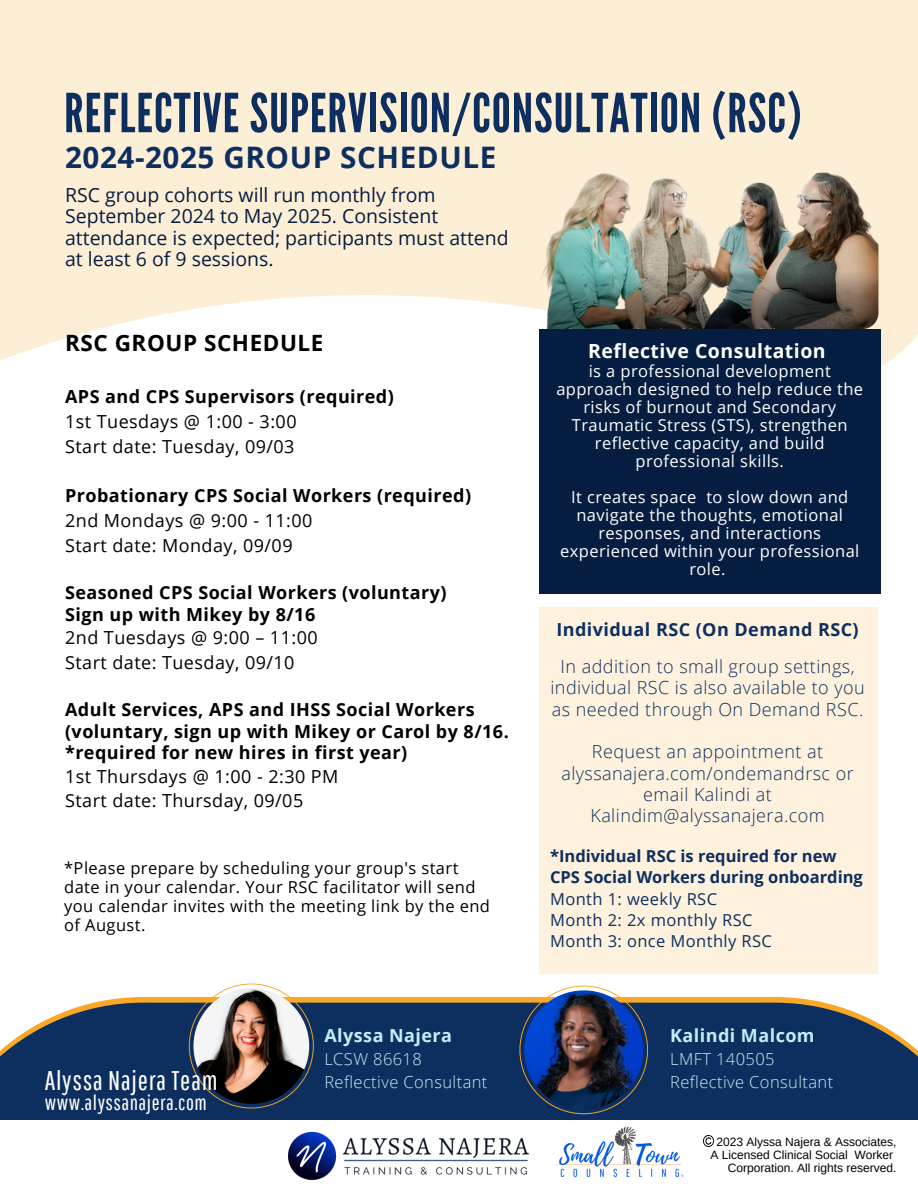
<style>
.page{position:relative;width:918px;height:1188px;background:#fff}
.page>*{position:absolute;margin:0;border:0;box-sizing:border-box;transform-origin:0 0}
.t1{font:53.7px "League Gothic";letter-spacing:.02em;color:#0d2f60}
.t2{font:700 29.7px "Open Sans";letter-spacing:.02em;color:#0d2f60}
.t3{font:27px "Pathway Gothic One";letter-spacing:.025em;color:#fff}
.t4{font:700 22.5px "Open Sans";letter-spacing:.025em;color:#000}
.t5{font:21px "Pathway Gothic One";letter-spacing:.025em;color:#fff}
.t6{font:19.5px/21.3px "Open Sans";color:#051d40}
.t7{font:700 19.5px "Open Sans";letter-spacing:.025em;color:#fff}
.t8{font:700 18px/21.3px "Open Sans";letter-spacing:.025em;color:#000}
.t9{font:300 18px/21.3px "Open Sans";letter-spacing:.025em;color:#0d2f60;text-align:center}
.t10{font:18px/24.8px "Open Sans";letter-spacing:.025em;color:#000}
.t11{font:700 18px "Open Sans";letter-spacing:.025em;color:#0d2f60}
.t12{font:700 18px "Open Sans";letter-spacing:.025em;color:#c0f0f7}
.t13{font:16.5px/18px "Open Sans";letter-spacing:.025em;color:#fff;text-align:center}
.t14{font:16.5px/19.2px "Open Sans";letter-spacing:.025em;color:#000}
.t15{font:700 16.5px/21.3px "Open Sans";color:#0d2f60}
.t16{font:300 16.5px "Open Sans";letter-spacing:.025em;color:#c0f0f7}
.t17{font:16.5px "Open Sans";letter-spacing:.025em;color:#0d2f60}
.t18{font:700 15.3px "Arimo";letter-spacing:.025em;color:#fff}
.t19{font:12px "Arimo";color:#000}
</style>
<div class="page">
<svg style="left:0;top:0;width:918px;height:385px;fill:#fdeed6"></svg>
<img style="left:529px;top:132px;width:349px;height:197px;border-radius:16px">
<svg style="left:92px;top:997px;width:734px;height:6px;background:#eea739"></svg>
<div style="left:0;top:1003px;width:918px;height:117px;background:#0d2f60"></div>
<svg style="left:189px;top:984px;width:125px;height:124px"></svg>
<img style="left:193px;top:988px;width:116px;height:116px;border-radius:50%">
<svg style="left:519px;top:986px;width:129px;height:128px"></svg>
<img style="left:524px;top:990px;width:119px;height:119px;border-radius:50%">
<svg style="left:704px;top:1135px;width:10px;height:11px"></svg>
<img style="left:288px;top:1131px;width:48px;height:49px">
<img style="left:342px;top:1137px;width:188px;height:38px">
<img style="left:550px;top:1114px;width:144px;height:64px">
<div style="left:539px;top:608px;width:339px;height:365px;background:#fef1dd"></div>
<div style="left:539px;top:329px;width:341px;height:265px;background:#051d40"></div>
<p class="t1" style="left:64px;top:82px;width:739px">REFLECTIVE SUPERVISION/CONSULTATION (RSC)</p>
<p class="t2" style="left:65px;top:136px;width:433px">2024-2025 GROUP SCHEDULE</p>
<p class="t6" style="left:65px;top:184px;width:445px">RSC group cohorts will run monthly from September 2024 to May 2025. Consistent attendance is expected; participants must attend at least 6 of 9 sessions.</p>
<h3 class="t4" style="left:65px;top:326px;width:260px">RSC GROUP SCHEDULE</h3>
<p class="t8" style="left:65px;top:386px;width:330px">APS and CPS Supervisors (required)</p>
<p class="t10" style="left:65px;top:409px;width:233px">1st Tuesdays @ 1:00 - 3:00<br>Start date: Tuesday, 09/03</p>
<p class="t8" style="left:65px;top:485px;width:408px">Probationary CPS Social Workers (required)</p>
<p class="t10" style="left:65px;top:508px;width:249px">2nd Mondays @ 9:00 - 11:00<br>Start date: Monday, 09/09</p>
<p class="t8" style="left:65px;top:582px;width:383px">Seasoned CPS Social Workers (voluntary)<br>Sign up with Mikey by 8/16</p>
<p class="t10" style="left:65px;top:625px;width:254px">2nd Tuesdays @ 9:00 – 11:00<br>Start date: Tuesday, 09/10</p>
<p class="t8" style="left:65px;top:699px;width:445px">Adult Services, APS and IHSS Social Workers (voluntary, sign up with Mikey or Carol by 8/16. *required for new hires in first year)</p>
<p class="t10" style="left:65px;top:763px;width:275px">1st Thursdays @ 1:00 - 2:30 PM<br>Start date: Thursday, 09/05</p>
<p class="t14" style="left:64px;top:858px;width:427px">*Please prepare by scheduling your group's start date in your calendar. Your RSC facilitator will send you calendar invites with the meeting link by the end of August.</p>
<p class="t7" style="left:588px;top:337px;width:239px">Reflective Consultation</p>
<p class="t13" style="left:556px;top:362px;width:308px">is a professional development approach designed to help reduce the risks of burnout and Secondary<br>Traumatic Stress (STS), strengthen reflective capacity, and build professional skills.</p>
<p class="t13" style="left:560px;top:488px;width:301px">It creates space to slow down and navigate the thoughts, emotional responses, and interactions experienced within your professional role.</p>
<p class="t18" style="left:576px;top:375px;width:106px">What is RSC?</p>
<h1 class="t18" style="left:576px;top:404px;width:211px">When and How to Schedule</h1>
<p class="t18" style="left:576px;top:418px;width:129px">On Demand RSC</p>
<p class="t11" style="left:556px;top:616px;width:304px">Individual RSC (On Demand RSC)</p>
<p class="t9" style="left:550px;top:655px;width:316px">In addition to small group settings, individual RSC is also available to you as needed through On Demand RSC.</p>
<p class="t9" style="left:561px;top:741px;width:294px">Request an appointment at alyssanajera.com/ondemandrsc or email Kalindi at<br>Kalindim@alyssanajera.com</p>
<p class="t15" style="left:550px;top:845px;width:314px">*Individual RSC is required for new<br>CPS Social Workers during onboarding</p>
<p class="t17" style="left:550px;top:887px;width:169px">Month 1: weekly RSC</p>
<p class="t17" style="left:550px;top:908px;width:204px">Month 2: 2x monthly RSC</p>
<p class="t17" style="left:550px;top:930px;width:223px">Month 3: once Monthly RSC</p>
<p class="t12" style="left:324px;top:1023px;width:129px">Alyssa Najera</p>
<p class="t12" style="left:670px;top:1023px;width:146px">Kalindi Malcom</p>
<h6 class="t16" style="left:324px;top:1048px;width:99px">LCSW 86618</h6>
<h6 class="t16" style="left:324px;top:1070px;width:165px">Reflective Consultant</h6>
<h3 class="t16" style="left:670px;top:1048px;width:106px">LMFT 140505</h3>
<p class="t3" style="left:45px;top:1064px;width:174px">Alyssa Najera Team</p>
<h5 class="t16" style="left:670px;top:1070px;width:165px">Reflective Consultant</h5>
<p class="t5" style="left:45px;top:1090px;width:164px">www.alyssanajera.com</p>
<p class="t19" style="left:716px;top:1135px;width:181px">2023 Alyssa Najera &amp; Associates,</p>
<p class="t19" style="left:710px;top:1148px;width:184px">A Licensed Clinical Social Worker</p>
<p class="t19" style="left:728px;top:1161px;width:170px">Corporation. All rights reserved.</p>
</div>
